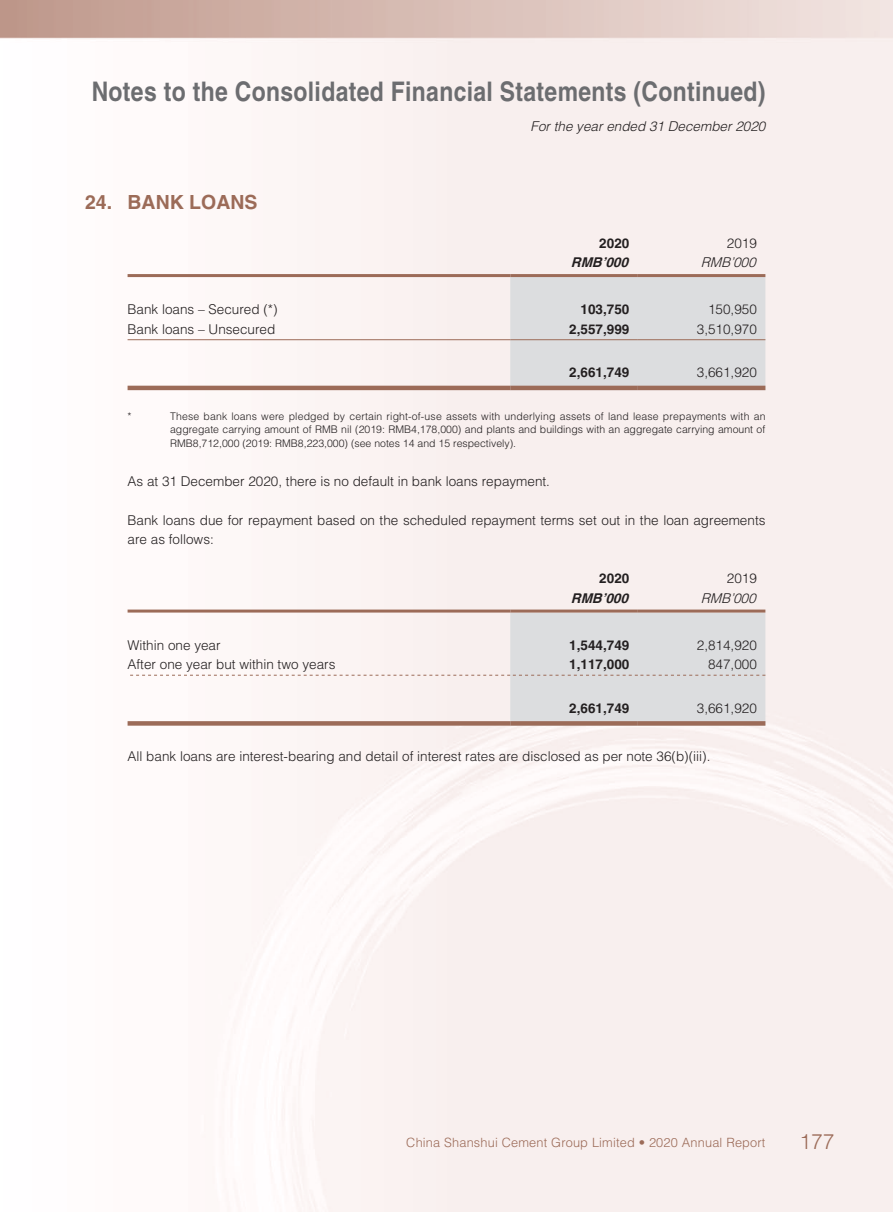
<style>
.page{position:relative;width:893px;height:1212px;background:#fff}
.page>*{position:absolute;margin:0;border:0;box-sizing:border-box;transform-origin:0 0}
.t1{font:700 27px "Helvetica LT Std";letter-spacing:.015em;color:#6c6d70;scale:.85 1}
.t2{font:300 21px "Helvetica LT Std";color:#9c6b58}
.t3{font:700 19.5px "Helvetica LT Std";color:#9c6b58}
.t4{font:300 13.5px/19.5px "Helvetica LT Std";color:#231f20}
.t5{font:700 13.5px "Helvetica LT Std";color:#231f20}
.t6{font:italic 300 13.5px "Helvetica LT Std";color:#231f20}
.t7{font:italic 700 13.5px "Helvetica LT Std";color:#231f20}
.t8{font:italic 300 13.5px "Helvetica LT Std";color:#231f20}
.t9{font:300 12.75px "Helvetica LT Std";letter-spacing:.015em;color:#9c6b58}
.t10{font:300 10.5px/13.5px "Helvetica LT Std";color:#231f20;text-align:justify}
</style>
<div class="page">
<div style="left:510px;top:277px;width:255px;height:109px;background:#dcdddf"></div>
<hr style="left:128px;top:274px;width:382px;height:3px;background:#9c6b58">
<hr style="left:510px;top:274px;width:128px;height:3px;background:#9c6b58">
<hr style="left:638px;top:274px;width:127px;height:3px;background:#9c6b58">
<hr style="left:128px;top:339px;width:382px;height:1px;background:#9c6b58">
<hr style="left:510px;top:339px;width:128px;height:1px;background:#9c6b58">
<hr style="left:638px;top:339px;width:127px;height:1px;background:#9c6b58">
<hr style="left:128px;top:386px;width:382px;height:4px;background:#9c6b58">
<hr style="left:510px;top:386px;width:128px;height:4px;background:#9c6b58">
<hr style="left:638px;top:386px;width:127px;height:4px;background:#9c6b58">
<hr style="left:128px;top:609px;width:382px;height:3px;background:#9c6b58">
<hr style="left:510px;top:609px;width:128px;height:3px;background:#9c6b58">
<hr style="left:638px;top:609px;width:127px;height:3px;background:#9c6b58">
<svg style="left:130px;top:612px;width:635px;height:109px"></svg>
<div style="left:128px;top:721px;width:382px;height:5px;background:#9c6b58"></div>
<div style="left:510px;top:721px;width:128px;height:5px;background:#9c6b58"></div>
<div style="left:638px;top:721px;width:127px;height:5px;background:#9c6b58"></div>
<h1 class="t1" style="left:92px;top:75px;width:794px">Notes to the Consolidated Financial Statements (Continued)</h1>
<h3 class="t3" style="left:85px;top:190px;width:174px">24. BANK LOANS</h3>
<p class="t6" style="left:530px;top:118px;width:236px">For the year ended 31 December 2020</p>
<p class="t5" style="left:599px;top:235px;width:32px">2020</p>
<p class="t4" style="left:727px;top:233px;width:32px">2019</p>
<p class="t7" style="left:571px;top:254px;width:63px">RMB’000</p>
<p class="t8" style="left:701px;top:254px;width:61px">RMB’000</p>
<p class="t4" style="left:128px;top:300px;width:152px">Bank loans – Secured (*)</p>
<p class="t5" style="left:580px;top:301px;width:50px">103,750</p>
<p class="t4" style="left:708px;top:300px;width:50px">150,950</p>
<p class="t4" style="left:128px;top:319px;width:149px">Bank loans – Unsecured</p>
<p class="t5" style="left:569px;top:321px;width:62px">2,557,999</p>
<p class="t4" style="left:697px;top:319px;width:62px">3,510,970</p>
<p class="t5" style="left:569px;top:364px;width:62px">2,661,749</p>
<p class="t4" style="left:697px;top:363px;width:62px">3,661,920</p>
<p class="t10" style="left:128px;top:409px;width:6px">*</p>
<p class="t10" style="left:170px;top:409px;width:597px">These bank loans were pledged by certain right-of-use assets with underlying assets of land lease prepayments with an aggregate carrying amount of RMB nil (2019: RMB4,178,000) and plants and buildings with an aggregate carrying amount of RMB8,712,000 (2019: RMB8,223,000) (see notes 14 and 15 respectively).</p>
<p class="t4" style="left:128px;top:471px;width:424px">As at 31 December 2020, there is no default in bank loans repayment.</p>
<p class="t4" style="left:128px;top:510px;width:639px">Bank loans due for repayment based on the scheduled repayment terms set out in the loan agreements are as follows:</p>
<p class="t5" style="left:599px;top:570px;width:32px">2020</p>
<p class="t4" style="left:727px;top:569px;width:32px">2019</p>
<p class="t7" style="left:571px;top:590px;width:63px">RMB’000</p>
<p class="t8" style="left:701px;top:589px;width:61px">RMB’000</p>
<p class="t4" style="left:128px;top:635px;width:95px">Within one year</p>
<p class="t5" style="left:569px;top:637px;width:62px">1,544,749</p>
<p class="t4" style="left:697px;top:635px;width:62px">2,814,920</p>
<p class="t4" style="left:128px;top:655px;width:209px">After one year but within two years</p>
<p class="t5" style="left:569px;top:656px;width:62px">1,117,000</p>
<p class="t4" style="left:708px;top:655px;width:50px">847,000</p>
<p class="t5" style="left:569px;top:700px;width:62px">2,661,749</p>
<p class="t4" style="left:697px;top:698px;width:62px">3,661,920</p>
<p class="t4" style="left:128px;top:746px;width:584px">All bank loans are interest-bearing and detail of interest rates are disclosed as per note 36(b)(iii).</p>
<p class="t9" style="left:406px;top:1134px;width:361px">China Shanshui Cement Group Limited • 2020 Annual Report</p>
<h2 class="t2" style="left:799px;top:1128px;width:37px">177</h2>
</div>
